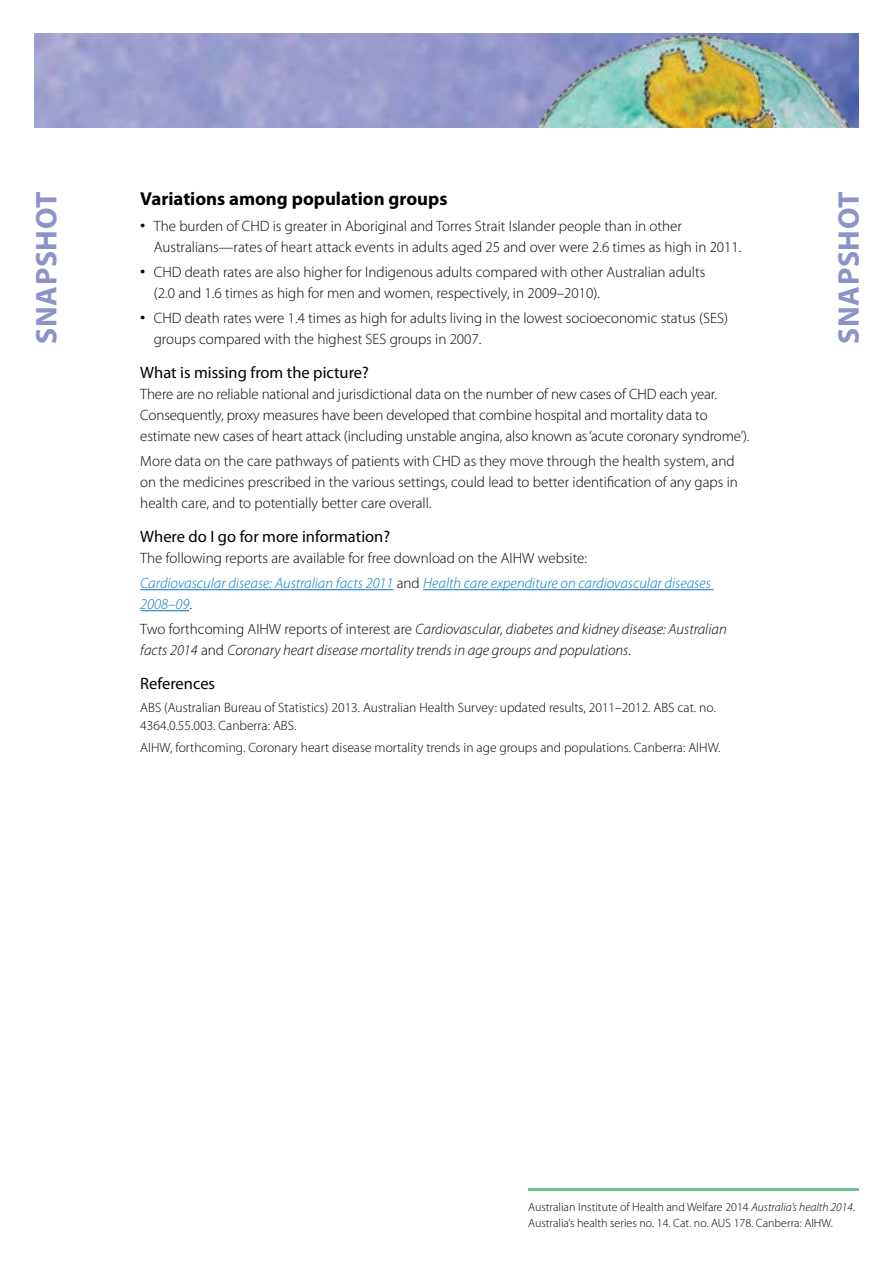
<style>
.page{position:relative;width:893px;height:1263px;background:#fff}
.page>*{position:absolute;margin:0;border:0;box-sizing:border-box;transform-origin:0 0}
.t1{font:700 30px "Myriad Pro";letter-spacing:.02em;color:#8d92c8}
.t2{font:700 18.75px "Myriad Pro";color:#000}
.t3{font:16.5px "Myriad Pro";color:#000}
.t4{font:300 15px/21px "Myriad Pro";color:#000}
.t5{font:italic 300 15px/25.2px "Myriad Pro";color:#000}
.t6{font:italic 300 15px/25.2px "Myriad Pro";color:#0076c0}
.t7{font:300 13.5px/18px "Myriad Pro";color:#000}
.t8{font:300 12px/16.5px "Myriad Pro";color:#000}
.s1{font-size:21px}
.s2{font-style:normal;color:#000}
.s3{color:#0076c0}
.s4{font-style:normal}
.s5{font-style:italic}
</style>
<div class="page">
<img style="left:34px;top:34px;width:825px;height:93px">
<img style="left:530px;top:34px;width:322px;height:93px">
<hr style="left:528px;top:1188px;width:331px;height:2px;background:#6fbf8e">
<hr style="left:140px;top:589px;width:253px;height:1px;background:#0076c0">
<hr style="left:423px;top:589px;width:291px;height:1px;background:#0076c0">
<hr style="left:140px;top:610px;width:49px;height:1px;background:#0076c0">
<h1 class="t1" style="left:27px;top:344px;width:153px;rotate:-90deg">SNAPSHOT</h1>
<h1 class="t1" style="left:829px;top:344px;width:153px;rotate:-90deg">SNAPSHOT</h1>
<p class="t2" style="left:140px;top:187px;width:309px">Variations among population groups</p>
<p class="t4" style="left:154px;top:215px;width:589px;text-indent:-14px"><span class="s1">•</span> The burden of CHD is greater in Aboriginal and Torres Strait Islander people than in other<br>Australians—rates of heart attack events in adults aged 25 and over were 2.6 times as high in 2011.</p>
<p class="t4" style="left:154px;top:261px;width:553px;text-indent:-14px"><span class="s1">•</span> CHD death rates are also higher for Indigenous adults compared with other Australian adults (2.0 and 1.6 times as high for men and women, respectively, in 2009–2010).</p>
<p class="t4" style="left:154px;top:308px;width:576px;text-indent:-14px"><span class="s1">•</span> CHD death rates were 1.4 times as high for adults living in the lowest socioeconomic status (SES) groups compared with the highest SES groups in 2007.</p>
<p class="t3" style="left:140px;top:362px;width:230px">What is missing from the picture?</p>
<p class="t4" style="left:140px;top:383px;width:611px">There are no reliable national and jurisdictional data on the number of new cases of CHD each year.<br>Consequently, proxy measures have been developed that combine hospital and mortality data to estimate new cases of heart attack (including unstable angina, also known as ‘acute coronary syndrome’).</p>
<p class="t4" style="left:140px;top:451px;width:599px">More data on the care pathways of patients with CHD as they move through the health system, and on the medicines prescribed in the various settings, could lead to better identification of any gaps in health care, and to potentially better care overall.</p>
<p class="t3" style="left:140px;top:526px;width:251px">Where do I go for more information?</p>
<p class="t6" style="left:140px;top:545px;width:572px"><span class="s2">The following reports are available for free download on the AIHW website:<br></span>Cardiovascular disease: Australian facts 2011 <span class="s2">and</span> Health care expenditure on cardiovascular diseases</p>
<p class="t5" style="left:140px;top:591px;width:588px"><span class="s3">2008–09</span><span class="s4">.<br>Two forthcoming AIHW reports of interest are</span> Cardiovascular, diabetes and kidney disease: Australian</p>
<p class="t5" style="left:140px;top:638px;width:492px">facts 2014 <span class="s4">and</span> Coronary heart disease mortality trends in age groups and populations<span class="s4">.</span></p>
<p class="t3" style="left:140px;top:673px;width:76px">References</p>
<p class="t7" style="left:140px;top:698px;width:577px">ABS (Australian Bureau of Statistics) 2013. Australian Health Survey: updated results, 2011–2012. ABS cat. no.<br>4364.0.55.003. Canberra: ABS.</p>
<p class="t7" style="left:140px;top:738px;width:582px">AIHW, forthcoming. Coronary heart disease mortality trends in age groups and populations. Canberra: AIHW.</p>
<p class="t8" style="left:528px;top:1198px;width:328px">Australian Institute of Health and Welfare 2014 <span class="s5">Australia’s health 2014</span>.<br>Australia’s health series no. 14. Cat. no. AUS 178. Canberra: AIHW.</p>
</div>
